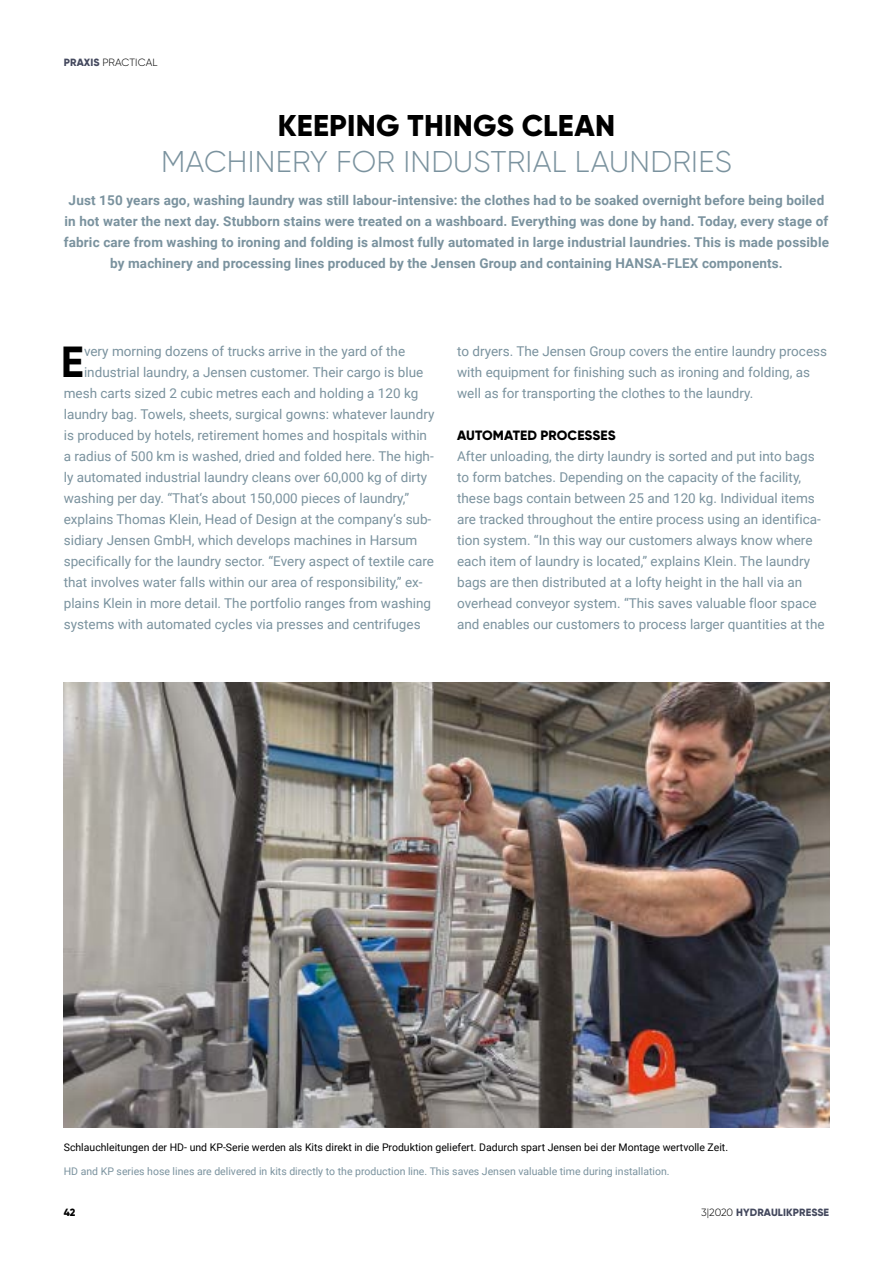
<style>
.page{position:relative;width:893px;height:1263px;background:#fff}
.page>*{position:absolute;margin:0;border:0;box-sizing:border-box;transform-origin:0 0}
.t1{font:700 43.5px "Gilroy";color:#000}
.t2{font:300 30px "Gilroy";letter-spacing:.01em;color:#7a929e}
.t3{font:800 30px "Gilroy";letter-spacing:.01em;color:#000}
.t4{font:13.5px/21px "Roboto";color:#7a929e}
.t5{font:700 13.5px/21px "Roboto";letter-spacing:.01em;color:#7a929e;text-align:center}
.t6{font:800 13.5px "Gilroy";letter-spacing:.01em;color:#000}
.t7{font:10.5px "Roboto";color:#000}
.t8{font:10.5px "Roboto";color:#7a929e}
.t9{font:800 10.5px "Gilroy";letter-spacing:.01em;color:#44495e}
.t10{font:300 10.5px "Gilroy";letter-spacing:.01em;color:#000}
.t11{font:800 10.5px "Gilroy";color:#000}
.s1{font-weight:800;color:#44495e}
.s2{font-weight:300;color:#000}
</style>
<div class="page">
<img style="left:64px;top:683px;width:765px;height:444px">
<p class="t10" style="left:64px;top:56px;width:95px"><span class="s1">PRAXIS</span> PRACTICAL</p>
<h2 class="t3" style="left:278px;top:107px;width:339px">KEEPING THINGS CLEAN</h2>
<h2 class="t2" style="left:161px;top:144px;width:572px">MACHINERY FOR INDUSTRIAL LAUNDRIES</h2>
<p class="t5" style="left:64px;top:190px;width:767px">Just 150 years ago, washing laundry was still labour-intensive: the clothes had to be soaked overnight before being boiled in hot water the next day. Stubborn stains were treated on a washboard. Everything was done by hand. Today, every stage of fabric care from washing to ironing and folding is almost fully automated in large industrial laundries. This is made possible by machinery and processing lines produced by the Jensen Group and containing HANSA-FLEX components.</p>
<h1 class="t1" style="left:61px;top:335px;width:25px">E</h1>
<p class="t4" style="left:84px;top:340px;width:323px">very morning dozens of trucks arrive in the yard of the</p>
<p class="t4" style="left:84px;top:361px;width:341px">industrial laundry, a Jensen customer. Their cargo is blue</p>
<p class="t4" style="left:64px;top:382px;width:356px">mesh carts sized 2 cubic metres each and holding a 120 kg</p>
<p class="t4" style="left:64px;top:403px;width:372px">laundry bag. Towels, sheets, surgical gowns: whatever laundry</p>
<p class="t4" style="left:64px;top:424px;width:365px">is produced by hotels, retirement homes and hospitals within</p>
<p class="t4" style="left:64px;top:445px;width:371px">a radius of 500 km is washed, dried and folded here. The high-</p>
<p class="t4" style="left:64px;top:466px;width:365px">ly automated industrial laundry cleans over 60,000 kg of dirty</p>
<p class="t4" style="left:64px;top:487px;width:347px">washing per day. “That‘s about 150,000 pieces of laundry,”</p>
<p class="t4" style="left:64px;top:508px;width:369px">explains Thomas Klein, Head of Design at the company‘s sub-</p>
<p class="t4" style="left:64px;top:529px;width:355px">sidiary Jensen GmbH, which develops machines in Harsum</p>
<p class="t4" style="left:64px;top:550px;width:372px">specifically for the laundry sector. “Every aspect of textile care</p>
<p class="t4" style="left:64px;top:571px;width:360px">that involves water falls within our area of responsibility,” ex-</p>
<p class="t4" style="left:64px;top:592px;width:369px">plains Klein in more detail. The portfolio ranges from washing</p>
<p class="t4" style="left:64px;top:613px;width:358px">systems with automated cycles via presses and centrifuges</p>
<p class="t4" style="left:457px;top:340px;width:371px">to dryers. The Jensen Group covers the entire laundry process with equipment for finishing such as ironing and folding, as well as for transporting the clothes to the laundry.</p>
<p class="t6" style="left:457px;top:427px;width:160px">AUTOMATED PROCESSES</p>
<p class="t4" style="left:457px;top:445px;width:369px">After unloading, the dirty laundry is sorted and put into bags to form batches. Depending on the capacity of the facility, these bags contain between 25 and 120 kg. Individual items are tracked throughout the entire process using an identifica&shy;tion system. “In this way our customers always know where each item of laundry is located,” explains Klein. The laundry bags are then distributed at a lofty height in the hall via an overhead conveyor system. “This saves valuable floor space and enables our customers to process larger quantities at the</p>
<p class="t7" style="left:64px;top:1140px;width:666px">Schlauchleitungen der HD- und KP-Serie werden als Kits direkt in die Produktion geliefert. Dadurch spart Jensen bei der Montage wertvolle Zeit.</p>
<p class="t8" style="left:64px;top:1164px;width:607px">HD and KP series hose lines are delivered in kits directly to the production line. This saves Jensen valuable time during installation.</p>
<p class="t11" style="left:64px;top:1206px;width:13px">42</p>
<p class="t9" style="left:701px;top:1206px;width:129px"><span class="s2">3|2020</span> HYDRAULIKPRESSE</p>
</div>
